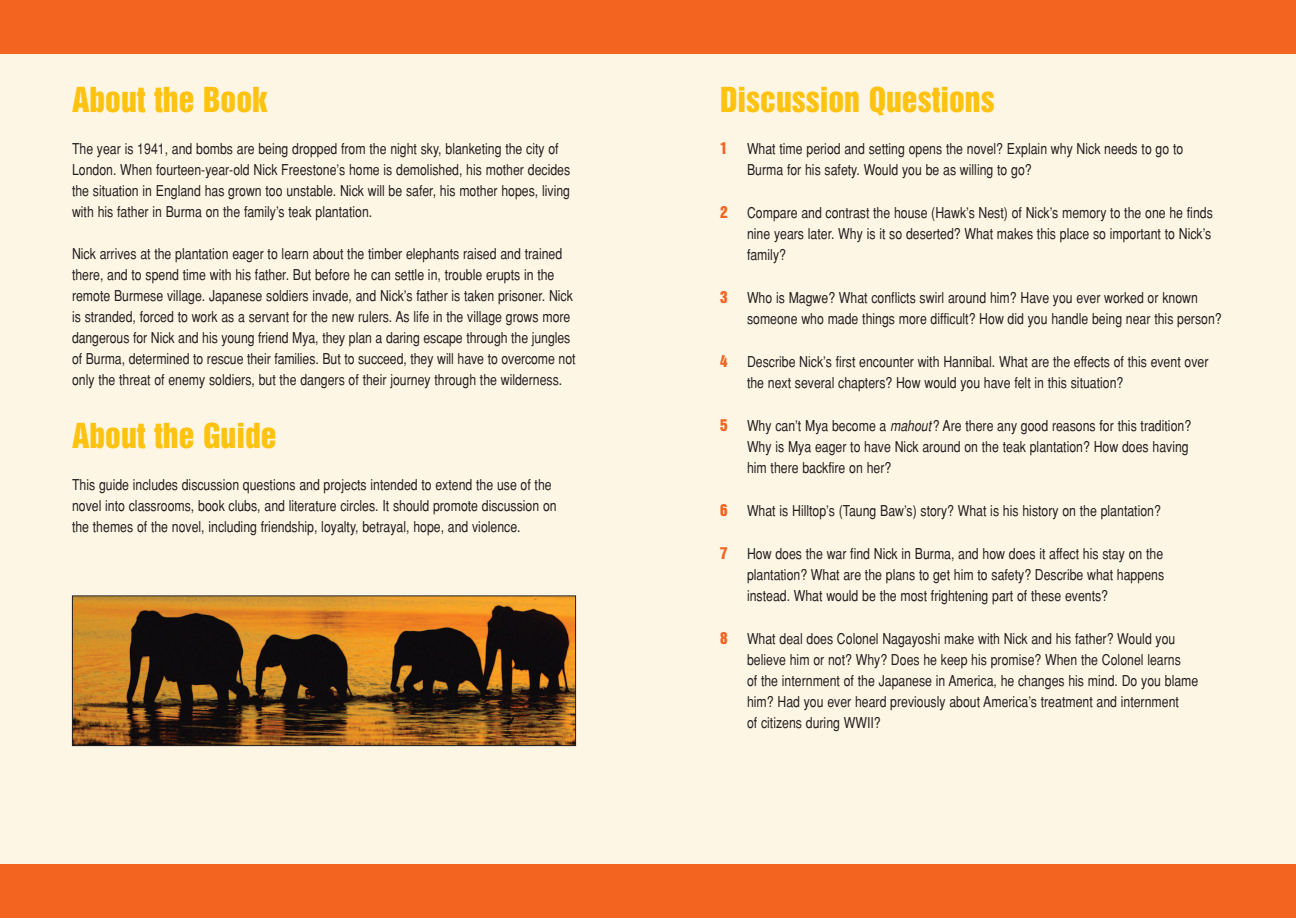
<style>
.page{position:relative;width:1296px;height:918px;background:#fef6e5}
.page>*{position:absolute;margin:0;border:0;box-sizing:border-box;transform-origin:0 0}
.t1{font:31.5px "Helvetica Inserat";color:#fec210}
.t2{font:condensed 15px/21px "Helvetica";color:#231f20}
.t3{font:15px "Helvetica Inserat";color:#f36421}
.s1{font-style:italic}
</style>
<div class="page">
<div style="left:0;top:0;width:1296px;height:54px;background:#f36421"></div>
<div style="left:0;top:864px;width:1296px;height:54px;background:#f36421"></div>
<img style="left:74px;top:598px;width:500px;height:146px">
<div style="left:72px;top:596px;width:504px;height:150px;border:1px solid #231f20"></div>
<h1 class="t1" style="left:72px;top:86px;width:197px">About the Book</h1>
<p class="t2" style="left:72px;top:138px;width:500px">The year is 1941, and bombs are being dropped from the night sky, blanketing the city of London. When fourteen-year-old Nick Freestone’s home is demolished, his mother decides the situation in England has grown too unstable. Nick will be safer, his mother hopes, living with his father in Burma on the family’s teak plantation.</p>
<p class="t2" style="left:72px;top:243px;width:505px">Nick arrives at the plantation eager to learn about the timber elephants raised and trained there, and to spend time with his father. But before he can settle in, trouble erupts in the remote Burmese village. Japanese soldiers invade, and Nick’s father is taken prisoner. Nick is stranded, forced to work as a servant for the new rulers. As life in the village grows more dangerous for Nick and his young friend Mya, they plan a daring escape through the jungles of Burma, determined to rescue their families. But to succeed, they will have to overcome not only the threat of enemy soldiers, but the dangers of their journey through the wilderness.</p>
<h1 class="t1" style="left:72px;top:422px;width:206px">About the Guide</h1>
<p class="t2" style="left:72px;top:474px;width:486px">This guide includes discussion questions and projects intended to extend the use of the novel into classrooms, book clubs, and literature circles. It should promote discussion on the themes of the novel, including friendship, loyalty, betrayal, hope, and violence.</p>
<h1 class="t1" style="left:720px;top:86px;width:276px">Discussion Questions</h1>
<p class="t3" style="left:720px;top:142px;width:9px">1</p>
<p class="t2" style="left:747px;top:138px;width:438px">What time period and setting opens the novel? Explain why Nick needs to go to<br>Burma for his safety. Would you be as willing to go?</p>
<p class="t3" style="left:720px;top:206px;width:9px">2</p>
<p class="t2" style="left:747px;top:202px;width:467px;text-align:justify">Compare and contrast the house (Hawk’s Nest) of Nick’s memory to the one he finds nine years later. Why is it so deserted? What makes this place so important to Nick’s family?</p>
<p class="t3" style="left:720px;top:291px;width:9px">3</p>
<p class="t2" style="left:747px;top:287px;width:476px">Who is Magwe? What conflicts swirl around him? Have you ever worked or known someone who made things more difficult? How did you handle being near this person?</p>
<p class="t3" style="left:720px;top:355px;width:9px">4</p>
<p class="t2" style="left:747px;top:351px;width:463px">Describe Nick’s first encounter with Hannibal. What are the effects of this event over the next several chapters? How would you have felt in this situation?</p>
<p class="t3" style="left:720px;top:419px;width:9px">5</p>
<p class="t2" style="left:747px;top:415px;width:446px">Why can’t Mya become a <span class="s1">mahout</span>? Are there any good reasons for this tradition?<br>Why is Mya eager to have Nick around on the teak plantation? How does having him there backfire on her?</p>
<p class="t3" style="left:720px;top:504px;width:9px">6</p>
<p class="t2" style="left:747px;top:500px;width:415px">What is Hilltop’s (Taung Baw’s) story? What is his history on the plantation?</p>
<p class="t3" style="left:720px;top:547px;width:9px">7</p>
<p class="t2" style="left:747px;top:543px;width:419px;text-align:justify">How does the war find Nick in Burma, and how does it affect his stay on the plantation? What are the plans to get him to safety? Describe what happens instead. What would be the most frightening part of these events?</p>
<p class="t3" style="left:720px;top:632px;width:9px">8</p>
<p class="t2" style="left:747px;top:628px;width:453px">What deal does Colonel Nagayoshi make with Nick and his father? Would you believe him or not? Why? Does he keep his promise? When the Colonel learns<br>of the internment of the Japanese in America, he changes his mind. Do you blame him? Had you ever heard previously about America’s treatment and internment<br>of citizens during WWII?</p>
</div>
